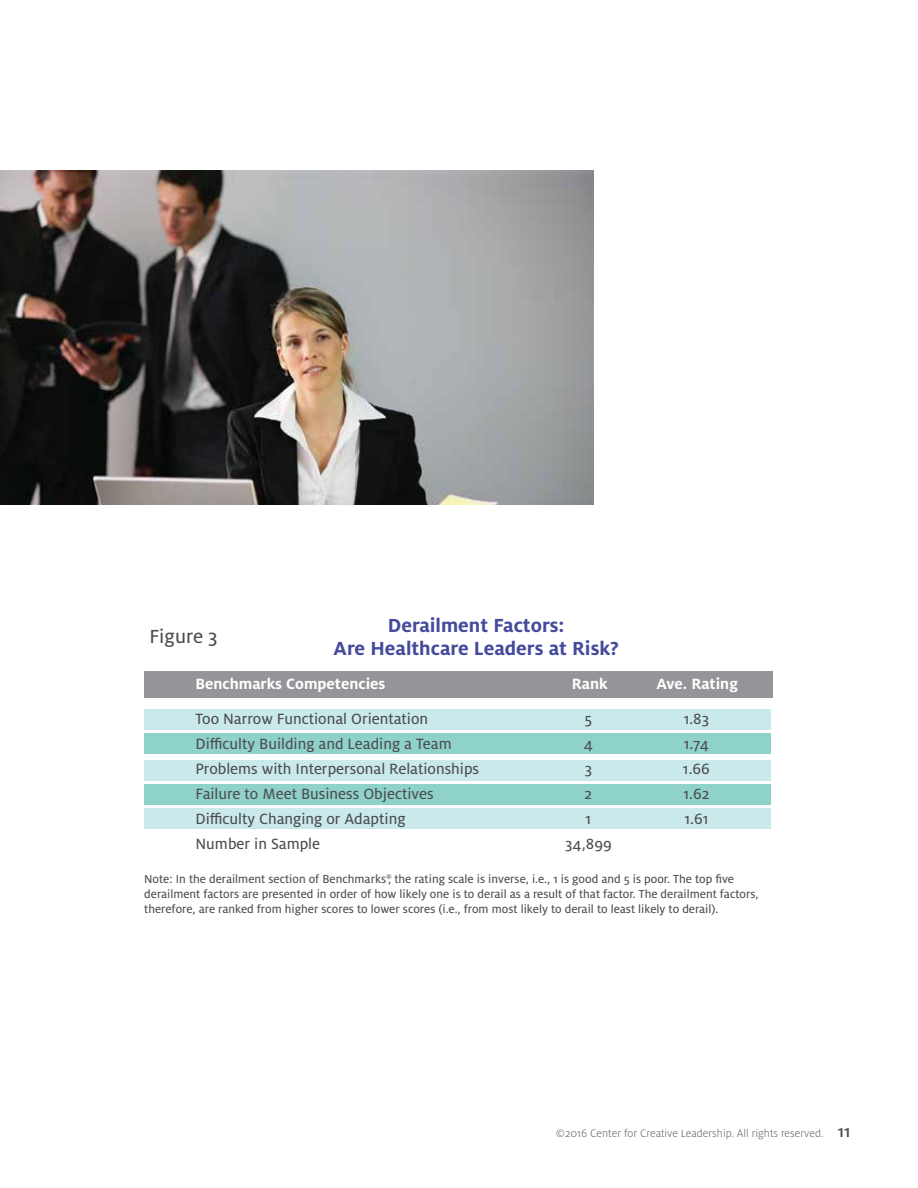
<style>
.page{position:relative;width:918px;height:1188px;background:#fff}
.page>*{position:absolute;margin:0;border:0;box-sizing:border-box;transform-origin:0 0}
.t1{font:700 21px/22.5px "Milo Pro";color:#444b9c;text-align:center}
.t2{font:21px "Milo Pro Text";color:#4d4d4f}
.t3{font:16.5px "Milo Pro Text";color:#4d4d4f}
.t4{font:700 16.5px "Milo Pro";color:#fff}
.t5{font:12.75px/15px "Milo Pro Text";color:#4d4d4f}
.t6{font:300 12px "Milo Pro";color:#5e6367}
.s1{font-weight:500;font-size:18px;color:#4d4d4f}
</style>
<div class="page">
<div style="left:144px;top:671px;width:629px;height:27px;background:#939598"></div>
<div style="left:144px;top:709px;width:627px;height:20px;background:#c9e9eb"></div>
<div style="left:144px;top:760px;width:627px;height:20px;background:#c9e9eb"></div>
<div style="left:144px;top:808px;width:627px;height:21px;background:#c9e9eb"></div>
<div style="left:144px;top:734px;width:627px;height:20px;background:#8fd2ca"></div>
<div style="left:144px;top:785px;width:627px;height:20px;background:#8fd2ca"></div>
<img style="left:1px;top:171px;width:593px;height:333px">
<h1 class="t2" style="left:150px;top:625px;width:70px">Figure 3</h1>
<h1 class="t1" style="left:334px;top:614px;width:287px">Derailment Factors:<br>Are Healthcare Leaders at Risk?</h1>
<p class="t4" style="left:195px;top:674px;width:191px">Benchmarks Competencies</p>
<p class="t4" style="left:572px;top:674px;width:37px">Rank</p>
<p class="t4" style="left:656px;top:674px;width:83px">Ave. Rating</p>
<p class="t3" style="left:195px;top:710px;width:234px">Too Narrow Functional Orientation</p>
<p class="t3" style="left:585px;top:710px;width:9px">5</p>
<p class="t3" style="left:684px;top:710px;width:27px">1.83</p>
<p class="t3" style="left:195px;top:735px;width:258px">Difficulty Building and Leading a Team</p>
<p class="t3" style="left:584px;top:735px;width:11px">4</p>
<p class="t3" style="left:684px;top:735px;width:27px">1.74</p>
<p class="t3" style="left:195px;top:760px;width:285px">Problems with Interpersonal Relationships</p>
<p class="t3" style="left:585px;top:760px;width:9px">3</p>
<p class="t3" style="left:683px;top:760px;width:28px">1.66</p>
<p class="t3" style="left:195px;top:785px;width:240px">Failure to Meet Business Objectives</p>
<p class="t3" style="left:585px;top:785px;width:9px">2</p>
<p class="t3" style="left:684px;top:785px;width:27px">1.62</p>
<p class="t3" style="left:195px;top:810px;width:212px">Difficulty Changing or Adapting</p>
<p class="t3" style="left:586px;top:810px;width:7px">1</p>
<p class="t3" style="left:684px;top:810px;width:25px">1.61</p>
<p class="t3" style="left:195px;top:834px;width:126px">Number in Sample</p>
<p class="t3" style="left:565px;top:834px;width:48px">34,899</p>
<p class="t5" style="left:144px;top:872px;width:616px">Note: In the derailment section of Benchmarks<sup>®</sup>, the rating scale is inverse, i.e., 1 is good and 5 is poor. The top five derailment factors are presented in order of how likely one is to derail as a result of that factor. The derailment factors, therefore, are ranked from higher scores to lower scores (i.e., from most likely to derail to least likely to derail).</p>
<p class="t6" style="left:556px;top:1127px;width:296px">©2016 Center for Creative Leadership. All rights reserved. <span class="s1">11</span></p>
</div>
